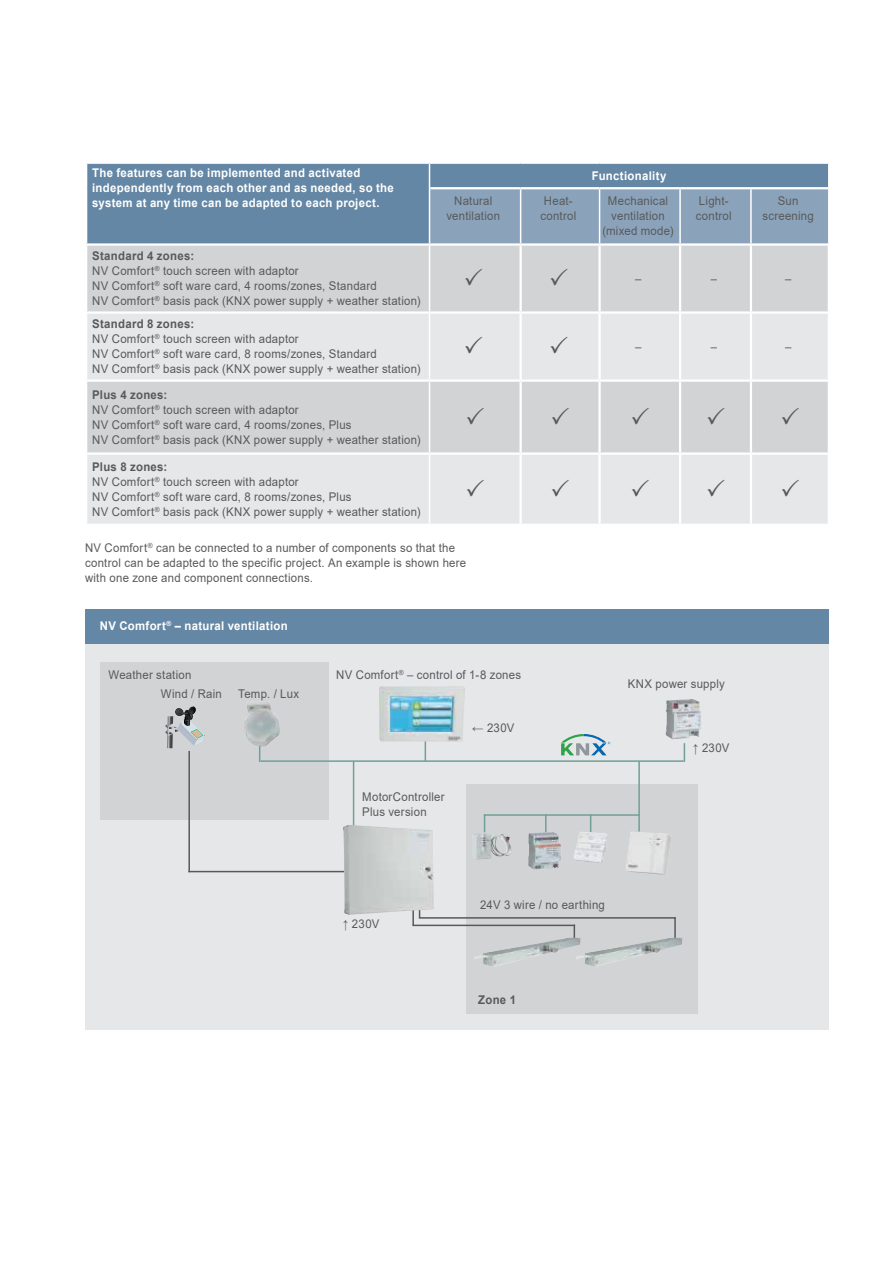
<style>
.page{position:relative;width:893px;height:1263px;background:#fff}
.page>*{position:absolute;margin:0;border:0;box-sizing:border-box;transform-origin:0 0}
.t1{font:12px/15px "Arial";letter-spacing:.02em;color:#58595b;scale:.95 1}
.t2{font:700 12px/15px "Arial";letter-spacing:.025em;color:#fff;scale:.95 1}
.t3{font:700 12px "Arial";color:#58595b;scale:.95 1}
.s1{font-weight:700}
</style>
<div class="page">
<div style="left:87px;top:164px;width:342px;height:79px;background:#6487a5"></div>
<div style="left:87px;top:246px;width:741px;height:65px;background:#d1d3d4"></div>
<svg style="left:87px;top:314px;width:741px;height:210px;background:#dee0e1"></svg>
<svg style="left:430px;top:164px;width:398px;height:79px;background:#7f9bb3"></svg>
<hr style="left:85px;top:379px;width:344px;height:3px;background:#fff">
<hr style="left:85px;top:452px;width:344px;height:3px;background:#fff">
<hr style="left:430px;top:187px;width:91px;height:2px;background:#fff">
<hr style="left:521px;top:187px;width:79px;height:2px;background:#fff">
<hr style="left:600px;top:187px;width:80px;height:2px;background:#fff">
<hr style="left:680px;top:187px;width:71px;height:2px;background:#fff">
<hr style="left:751px;top:187px;width:77px;height:2px;background:#fff">
<hr style="left:520px;top:189px;width:1px;height:54px;background:#fff">
<hr style="left:599px;top:189px;width:1px;height:54px;background:#fff">
<hr style="left:679px;top:189px;width:2px;height:54px;background:#fff">
<hr style="left:750px;top:189px;width:2px;height:54px;background:#fff">
<hr style="left:429px;top:246px;width:1px;height:65px;background:#fff">
<hr style="left:429px;top:314px;width:1px;height:65px;background:#fff">
<hr style="left:429px;top:382px;width:1px;height:70px;background:#fff">
<hr style="left:429px;top:455px;width:1px;height:69px;background:#fff">
<hr style="left:519px;top:246px;width:3px;height:65px;background:#fff">
<hr style="left:598px;top:246px;width:3px;height:65px;background:#fff">
<hr style="left:679px;top:246px;width:2px;height:65px;background:#fff">
<hr style="left:750px;top:246px;width:2px;height:65px;background:#fff">
<hr style="left:519px;top:314px;width:3px;height:65px;background:#fff">
<hr style="left:598px;top:314px;width:3px;height:65px;background:#fff">
<hr style="left:679px;top:314px;width:2px;height:65px;background:#fff">
<hr style="left:750px;top:314px;width:2px;height:65px;background:#fff">
<hr style="left:519px;top:382px;width:3px;height:70px;background:#fff">
<hr style="left:598px;top:382px;width:3px;height:70px;background:#fff">
<hr style="left:679px;top:382px;width:2px;height:70px;background:#fff">
<hr style="left:750px;top:382px;width:2px;height:70px;background:#fff">
<hr style="left:519px;top:455px;width:3px;height:69px;background:#fff">
<hr style="left:598px;top:455px;width:3px;height:69px;background:#fff">
<hr style="left:679px;top:455px;width:2px;height:69px;background:#fff">
<hr style="left:750px;top:455px;width:2px;height:69px;background:#fff">
<hr style="left:429px;top:379px;width:92px;height:3px;background:#fff">
<hr style="left:521px;top:379px;width:79px;height:3px;background:#fff">
<hr style="left:600px;top:379px;width:80px;height:3px;background:#fff">
<hr style="left:680px;top:379px;width:71px;height:3px;background:#fff">
<hr style="left:751px;top:379px;width:79px;height:3px;background:#fff">
<hr style="left:429px;top:452px;width:92px;height:3px;background:#fff">
<hr style="left:521px;top:452px;width:79px;height:3px;background:#fff">
<hr style="left:600px;top:452px;width:80px;height:3px;background:#fff">
<hr style="left:680px;top:452px;width:71px;height:3px;background:#fff">
<hr style="left:751px;top:452px;width:79px;height:3px;background:#fff">
<div style="left:85px;top:643px;width:744px;height:387px;background:#e6e7e8"></div>
<div style="left:466px;top:785px;width:232px;height:229px;background:#d1d3d4"></div>
<div style="left:100px;top:662px;width:228px;height:157px;background:#d1d3d4"></div>
<svg style="left:165px;top:707px;width:40px;height:41px"></svg>
<div style="left:85px;top:609px;width:744px;height:34px;background:#6487a5"></div>
<svg style="left:425px;top:742px;width:1px;height:18px"></svg>
<svg style="left:684px;top:743px;width:1px;height:19px"></svg>
<hr style="left:638px;top:761px;width:2px;height:70px;background:#70a095">
<hr style="left:353px;top:761px;width:1px;height:70px;background:#70a095">
<hr style="left:260px;top:760px;width:424px;height:2px;background:#70a095">
<hr style="left:484px;top:814px;width:156px;height:2px;background:#70a095">
<svg style="left:484px;top:816px;width:1px;height:16px"></svg>
<svg style="left:545px;top:814px;width:2px;height:18px"></svg>
<svg style="left:590px;top:816px;width:1px;height:16px"></svg>
<svg style="left:561px;top:734px;width:49px;height:21px"></svg>
<hr style="left:412px;top:896px;width:2px;height:29px;background:#58595b">
<hr style="left:419px;top:917px;width:257px;height:2px;background:#58595b">
<hr style="left:412px;top:925px;width:163px;height:1px;background:#58595b">
<hr style="left:674px;top:917px;width:2px;height:26px;background:#58595b">
<svg style="left:574px;top:926px;width:1px;height:12px"></svg>
<hr style="left:188px;top:751px;width:2px;height:121px;background:#58595b">
<hr style="left:188px;top:871px;width:157px;height:1px;background:#58595b">
<svg style="left:259px;top:746px;width:1px;height:16px"></svg>
<img style="left:626px;top:832px;width:45px;height:43px">
<img style="left:472px;top:833px;width:40px;height:27px">
<img style="left:574px;top:832px;width:34px;height:31px">
<img style="left:528px;top:832px;width:33px;height:37px">
<img style="left:474px;top:938px;width:102px;height:29px">
<img style="left:576px;top:938px;width:106px;height:29px">
<img style="left:666px;top:699px;width:35px;height:40px">
<img style="left:379px;top:686px;width:86px;height:56px">
<img style="left:343px;top:825px;width:91px;height:90px">
<img style="left:244px;top:702px;width:36px;height:44px">
<svg style="left:465px;top:268px;width:17px;height:17px"></svg>
<svg style="left:551px;top:268px;width:16px;height:17px"></svg>
<svg style="left:465px;top:336px;width:17px;height:17px"></svg>
<svg style="left:551px;top:336px;width:16px;height:17px"></svg>
<svg style="left:467px;top:406px;width:17px;height:18px"></svg>
<svg style="left:552px;top:406px;width:17px;height:18px"></svg>
<svg style="left:632px;top:406px;width:17px;height:18px"></svg>
<svg style="left:708px;top:406px;width:16px;height:18px"></svg>
<svg style="left:782px;top:406px;width:17px;height:18px"></svg>
<svg style="left:467px;top:479px;width:17px;height:17px"></svg>
<svg style="left:552px;top:479px;width:17px;height:17px"></svg>
<svg style="left:632px;top:479px;width:17px;height:17px"></svg>
<svg style="left:708px;top:479px;width:16px;height:17px"></svg>
<svg style="left:782px;top:479px;width:17px;height:17px"></svg>
<p class="t2" style="left:92px;top:166px;width:319px">The features can be implemented and activated independently from each other and as needed, so the system at any time can be adapted to each project.</p>
<p class="t2" style="left:592px;top:168px;width:80px">Functionality</p>
<p class="t1" style="left:447px;top:194px;width:58px;text-align:center">Natural ventilation</p>
<p class="t1" style="left:540px;top:194px;width:39px">Heat&shy;control</p>
<p class="t1" style="left:603px;top:194px;width:76px;text-align:center">Mechanical ventilation (mixed mode)</p>
<p class="t1" style="left:696px;top:194px;width:39px">Light&shy;control</p>
<p class="t1" style="left:762px;top:194px;width:56px;text-align:center">Sun screening</p>
<p class="t1" style="left:92px;top:249px;width:347px"><span class="s1">Standard 4 zones:<br></span>NV Comfort<sup>®</sup> touch screen with adaptor<br>NV Comfort<sup>®</sup> soft ware card, 4 rooms/zones, Standard<br>NV Comfort<sup>®</sup> basis pack (KNX power supply + weather station)</p>
<p class="t1" style="left:92px;top:317px;width:347px"><span class="s1">Standard 8 zones:<br></span>NV Comfort<sup>®</sup> touch screen with adaptor<br>NV Comfort<sup>®</sup> soft ware card, 8 rooms/zones, Standard<br>NV Comfort<sup>®</sup> basis pack (KNX power supply + weather station)</p>
<p class="t1" style="left:92px;top:387px;width:347px"><span class="s1">Plus 4 zones:<br></span>NV Comfort<sup>®</sup> touch screen with adaptor<br>NV Comfort<sup>®</sup> soft ware card, 4 rooms/zones, Plus<br>NV Comfort<sup>®</sup> basis pack (KNX power supply + weather station)</p>
<p class="t1" style="left:92px;top:459px;width:347px"><span class="s1">Plus 8 zones:<br></span>NV Comfort<sup>®</sup> touch screen with adaptor<br>NV Comfort<sup>®</sup> soft ware card, 8 rooms/zones, Plus<br>NV Comfort<sup>®</sup> basis pack (KNX power supply + weather station)</p>
<p class="t1" style="left:85px;top:540px;width:403px">NV Comfort<sup>®</sup> can be connected to a number of components so that the control can be adapted to the specific project. An example is shown here with one zone and component connections.</p>
<p class="t2" style="left:100px;top:618px;width:199px">NV Comfort<sup>®</sup> – natural ventilation</p>
<p class="t1" style="left:161px;top:666px;width:66px;line-height:18.3px;text-indent:-52px">Weather station<br>Wind / Rain</p>
<p class="t1" style="left:238px;top:686px;width:66px">Temp. / Lux</p>
<p class="t1" style="left:336px;top:667px;width:196px">NV Comfort<sup>®</sup> – control of 1-8 zones</p>
<p class="t1" style="left:362px;top:790px;width:88px">MotorController<br>Plus version</p>
<p class="t1" style="left:472px;top:720px;width:46px">← 230V</p>
<p class="t1" style="left:635px;top:271px;width:8px">–</p>
<p class="t1" style="left:711px;top:271px;width:8px">–</p>
<p class="t1" style="left:785px;top:271px;width:8px">–</p>
<p class="t1" style="left:635px;top:339px;width:8px">–</p>
<p class="t1" style="left:711px;top:339px;width:8px">–</p>
<p class="t1" style="left:785px;top:339px;width:8px">–</p>
<p class="t1" style="left:628px;top:677px;width:104px">KNX power supply</p>
<p class="t1" style="left:693px;top:740px;width:40px">↑ 230V</p>
<p class="t1" style="left:343px;top:916px;width:40px">↑ 230V</p>
<p class="t1" style="left:480px;top:897px;width:133px">24V 3 wire / no earthing</p>
<p class="t3" style="left:478px;top:991px;width:41px">Zone 1</p>
</div>
